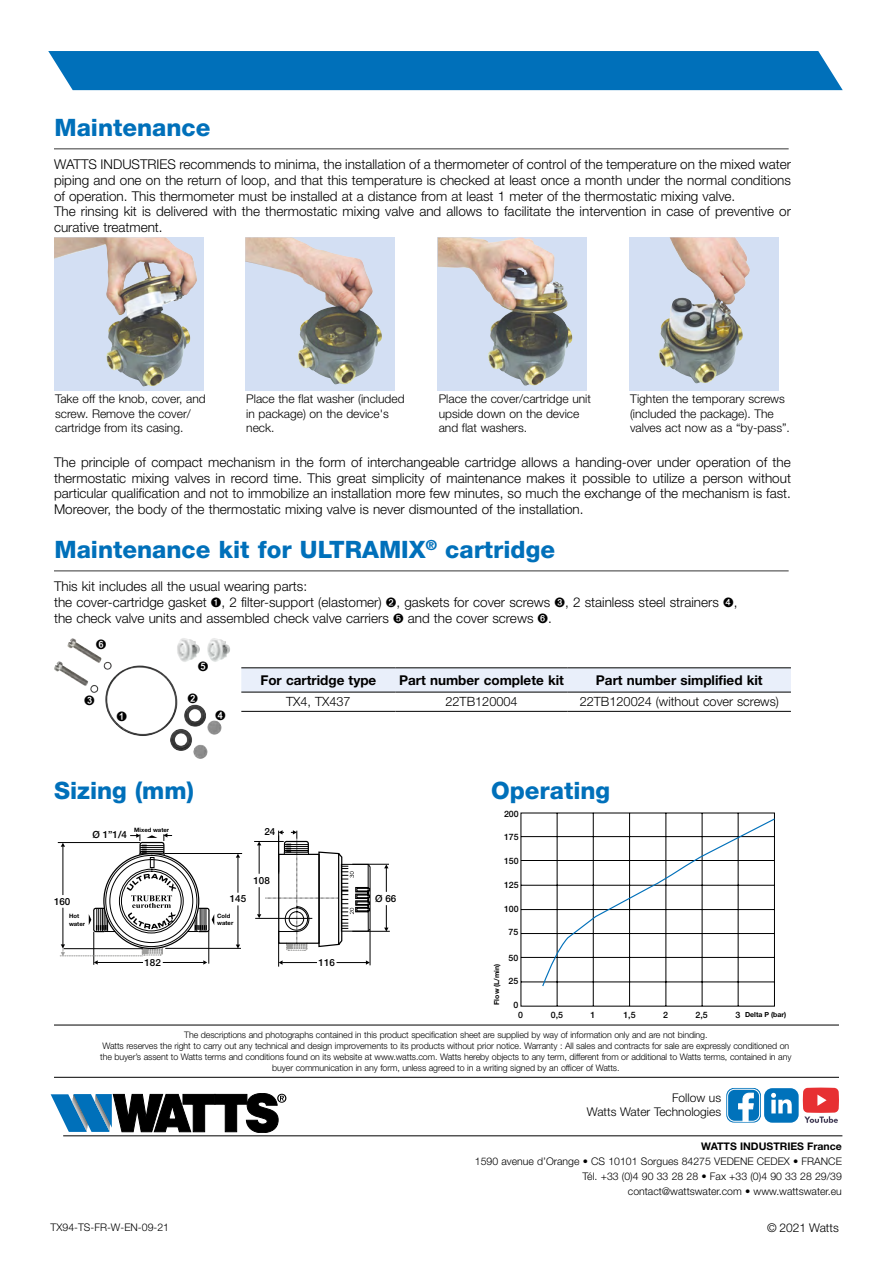
<style>
.page{position:relative;width:893px;height:1263px;background:#fff}
.page>*{position:absolute;margin:0;border:0;box-sizing:border-box;transform-origin:0 0}
.t1{font:800 24px "Helvetica Neue LT Std";color:#0070ba}
.t2{font:300 13.5px/15.8px "Helvetica Neue LT Std";color:#000}
.t3{font:700 13.5px "Helvetica Neue LT Std";color:#000}
.t4{font:13.5px "Arial Unicode MS";color:#000}
.t5{font:300 12.75px "Helvetica Neue LT Std";color:#000}
.t6{font:300 12px/14.4px "Helvetica Neue LT Std";color:#000}
.t7{font:300 10.5px/15px "Helvetica Neue LT Std";color:#000;text-align:right}
.t8{font:700 10.5px "Helvetica Neue LT Std";color:#000}
.t9{font:500 9.9px "Helvetica Neue LT Std";color:#000}
.t10{font:300 9px/10.8px "Helvetica Neue LT Std";letter-spacing:-.01em;color:#000;text-align:center}
.t11{font:500 8.85px/10.1px "Helvetica Neue LT Std";color:#000;text-align:center}
.t12{font:700 7.05px "Helvetica Neue LT Std";color:#000}
.t13{font:700 6px/7.2px "Helvetica Neue LT Std";color:#000}
</style>
<div class="page">
<hr style="left:63px;top:1135px;width:779px;height:1px;background:#000">
<svg style="left:51px;top:1093px;width:235px;height:40px"></svg>
<div style="left:48px;top:51px;width:795px;height:39px;background:#0070ba"></div>
<hr style="left:54px;top:1025px;width:785px;height:1px;background:#000">
<hr style="left:54px;top:1077px;width:785px;height:1px;background:#000">
<div style="left:727px;top:1088px;width:33px;height:34px;background:#0072bb;border-radius:7px"></div>
<div style="left:726px;top:1088px;width:35px;height:34px;border:1px solid #0072bb;border-radius:7px"></div>
<div style="left:727px;top:1089px;width:33px;height:33px;border:1px solid #fff;border-radius:7px"></div>
<svg style="left:738px;top:1093px;width:15px;height:28px"></svg>
<div style="left:765px;top:1089px;width:32px;height:32px;background:#0072bb;border-radius:7px"></div>
<div style="left:764px;top:1088px;width:35px;height:35px;border:2px solid #0072bb;border-radius:7px"></div>
<svg style="left:771px;top:1093px;width:21px;height:20px"></svg>
<svg style="left:802px;top:1087px;width:37px;height:36px"></svg>
<hr style="left:54px;top:148px;width:735px;height:2px;background:#797979">
<hr style="left:54px;top:570px;width:735px;height:2px;background:#797979">
<div style="left:54px;top:237px;width:149px;height:153px;background:#d3dff3"></div>
<img style="left:54px;top:237px;width:137px;height:149px">
<div style="left:245px;top:237px;width:150px;height:153px;background:#d3dff3"></div>
<img style="left:245px;top:237px;width:137px;height:148px">
<div style="left:438px;top:237px;width:149px;height:153px;background:#d3dff3"></div>
<img style="left:438px;top:237px;width:134px;height:149px">
<div style="left:629px;top:237px;width:149px;height:153px;background:#d3dff3"></div>
<img style="left:658px;top:237px;width:87px;height:146px">
<svg style="left:241px;top:668px;width:550px;height:24px;background:#e1e7f2"></svg>
<hr style="left:241px;top:667px;width:154px;height:1px;background:#000">
<hr style="left:395px;top:667px;width:173px;height:1px;background:#000">
<hr style="left:568px;top:667px;width:223px;height:1px;background:#000">
<hr style="left:241px;top:692px;width:154px;height:1px;background:#000">
<hr style="left:395px;top:692px;width:173px;height:1px;background:#000">
<hr style="left:568px;top:692px;width:223px;height:1px;background:#000">
<hr style="left:241px;top:711px;width:154px;height:1px;background:#000">
<hr style="left:395px;top:711px;width:173px;height:1px;background:#000">
<hr style="left:568px;top:711px;width:223px;height:1px;background:#000">
<img style="left:177px;top:638px;width:52px;height:24px">
<svg style="left:520px;top:812px;width:255px;height:194px"></svg>
<svg style="left:541px;top:817px;width:234px;height:170px"></svg>
<hr style="left:58px;top:842px;width:82px;height:1px;background:#000">
<svg style="left:384px;top:865px;width:4px;height:27px"></svg>
<svg style="left:384px;top:905px;width:4px;height:26px"></svg>
<hr style="left:352px;top:931px;width:38px;height:1px;background:#000">
<hr style="left:352px;top:864px;width:37px;height:1px;background:#000">
<hr style="left:278px;top:930px;width:1px;height:36px;background:#000">
<svg style="left:60px;top:830px;width:311px;height:135px"></svg>
<h1 class="t1" style="left:54px;top:113px;width:158px">Maintenance</h1>
<p class="t2" style="left:54px;top:156px;width:738px">WATTS INDUSTRIES recommends to minima, the installation of a thermometer of control of the temperature on the mixed water piping and one on the return of loop, and that this temperature is checked at least once a month under the normal conditions of operation. This thermometer must be installed at a distance from at least 1 meter of the thermostatic mixing valve.<br>The rinsing kit is delivered with the thermostatic mixing valve and allows to facilitate the intervention in case of preventive or curative treatment.</p>
<p class="t6" style="left:55px;top:391px;width:152px">Take off the knob, cover, and screw. Remove the cover/ cartridge from its casing.</p>
<p class="t6" style="left:246px;top:391px;width:160px">Place the flat washer (included in package) on the device's neck.</p>
<p class="t6" style="left:439px;top:391px;width:154px">Place the cover/cartridge unit upside down on the device and flat washers.</p>
<p class="t6" style="left:630px;top:391px;width:161px">Tighten the temporary screws (included the package). The valves act now as a “by-pass”.</p>
<p class="t2" style="left:54px;top:454px;width:738px;text-align:justify">The principle of compact mechanism in the form of interchangeable cartridge allows a handing-over under operation of the thermostatic mixing valves in record time. This great simplicity of maintenance makes it possible to utilize a person without particular qualification and not to immobilize an installation more few minutes, so much the exchange of the mechanism is fast.<br>Moreover, the body of the thermostatic mixing valve is never dismounted of the installation.</p>
<h1 class="t1" style="left:54px;top:535px;width:502px">Maintenance kit for ULTRAMIX<sup>®</sup> cartridge</h1>
<p class="t2" style="left:54px;top:578px;width:685px">This kit includes all the usual wearing parts:<br>the cover-cartridge gasket ➊, 2 filter-support (elastomer) ➋, gaskets for cover screws ➌, 2 stainless steel strainers ➍, the check valve units and assembled check valve carriers ➎ and the cover screws ➏.</p>
<p class="t4" style="left:96px;top:635px;width:12px">➏</p>
<p class="t4" style="left:198px;top:656px;width:12px">➎</p>
<p class="t4" style="left:84px;top:691px;width:12px">➌</p>
<p class="t4" style="left:188px;top:688px;width:12px">➋</p>
<p class="t4" style="left:117px;top:707px;width:12px">➊</p>
<p class="t4" style="left:215px;top:705px;width:12px">➍</p>
<p class="t3" style="left:260px;top:672px;width:118px">For cartridge type</p>
<p class="t3" style="left:399px;top:672px;width:166px">Part number complete kit</p>
<p class="t3" style="left:596px;top:672px;width:168px">Part number simplified kit</p>
<p class="t5" style="left:286px;top:694px;width:66px">TX4, TX437</p>
<p class="t5" style="left:445px;top:694px;width:74px">22TB120004</p>
<p class="t5" style="left:580px;top:694px;width:201px">22TB120024 (without cover screws)</p>
<h1 class="t1" style="left:54px;top:776px;width:141px">Sizing (mm)</h1>
<h1 class="t1" style="left:491px;top:776px;width:121px">Operating</h1>
<p class="t11" style="left:504px;top:809px;width:16px">200</p>
<p class="t13" style="left:134px;top:826px;width:37px">Mixed water</p>
<p class="t9" style="left:93px;top:829px;width:36px">Ø 1”1/4</p>
<p class="t9" style="left:264px;top:825px;width:12px">24</p>
<p class="t11" style="left:504px;top:831px;width:16px">175</p>
<p class="t11" style="left:504px;top:856px;width:16px">150</p>
<p class="t9" style="left:253px;top:874px;width:18px">108</p>
<p class="t11" style="left:504px;top:879px;width:16px">125</p>
<p class="t9" style="left:54px;top:895px;width:18px">160</p>
<p class="t9" style="left:230px;top:893px;width:18px">145</p>
<p class="t13" style="left:69px;top:912px;width:18px">Hot water</p>
<p class="t13" style="left:217px;top:912px;width:18px">Cold water</p>
<p class="t9" style="left:375px;top:893px;width:23px">Ø 66</p>
<p class="t11" style="left:504px;top:904px;width:16px">100</p>
<p class="t11" style="left:508px;top:927px;width:11px">75</p>
<p class="t9" style="left:144px;top:956px;width:18px">182</p>
<p class="t9" style="left:319px;top:956px;width:18px">116</p>
<p class="t12" style="left:492px;top:1005px;width:43px;rotate:-90deg">Flow (L/min)</p>
<p class="t11" style="left:508px;top:952px;width:11px">50</p>
<p class="t11" style="left:508px;top:976px;width:11px">25</p>
<p class="t11" style="left:513px;top:999px;width:11px">0<br>0</p>
<p class="t11" style="left:551px;top:1009px;width:14px">0,5</p>
<p class="t11" style="left:590px;top:1009px;width:6px">1</p>
<p class="t11" style="left:623px;top:1009px;width:14px">1,5</p>
<p class="t11" style="left:663px;top:1009px;width:6px">2</p>
<p class="t11" style="left:696px;top:1009px;width:14px">2,5</p>
<p class="t11" style="left:736px;top:1009px;width:6px">3</p>
<p class="t12" style="left:745px;top:1010px;width:43px">Delta P (bar)</p>
<p class="t10" style="left:100px;top:1029px;width:693px">The descriptions and photographs contained in this product specification sheet are supplied by way of information only and are not binding.<br>Watts reserves the right to carry out any technical and design improvements to its products without prior notice. Warranty : All sales and contracts for sale are expressly conditioned on the buyer’s assent to Watts terms and conditions found on its website at www.watts.com. Watts hereby objects to any term, different from or additional to Watts terms, contained in any buyer communication in any form, unless agreed to in a writing signed by an officer of Watts.</p>
<p class="t6" style="left:587px;top:1090px;width:136px;text-align:right">Follow us<br>Watts Water Technologies</p>
<p class="t7" style="left:51px;top:1219px;width:120px">TX94-TS-FR-W-EN-09-21</p>
<p class="t8" style="left:701px;top:1139px;width:142px">WATTS INDUSTRIES France</p>
<p class="t7" style="left:475px;top:1153px;width:369px">1590 avenue d’Orange • CS 10101 Sorgues 84275 VEDENE CEDEX • FRANCE<br>Tél. +33 (0)4 90 33 28 28 • Fax +33 (0)4 90 33 28 29/39 contact@wattswater.com • www.wattswater.eu</p>
<p class="t6" style="left:767px;top:1220px;width:73px">© 2021 Watts</p>
</div>
